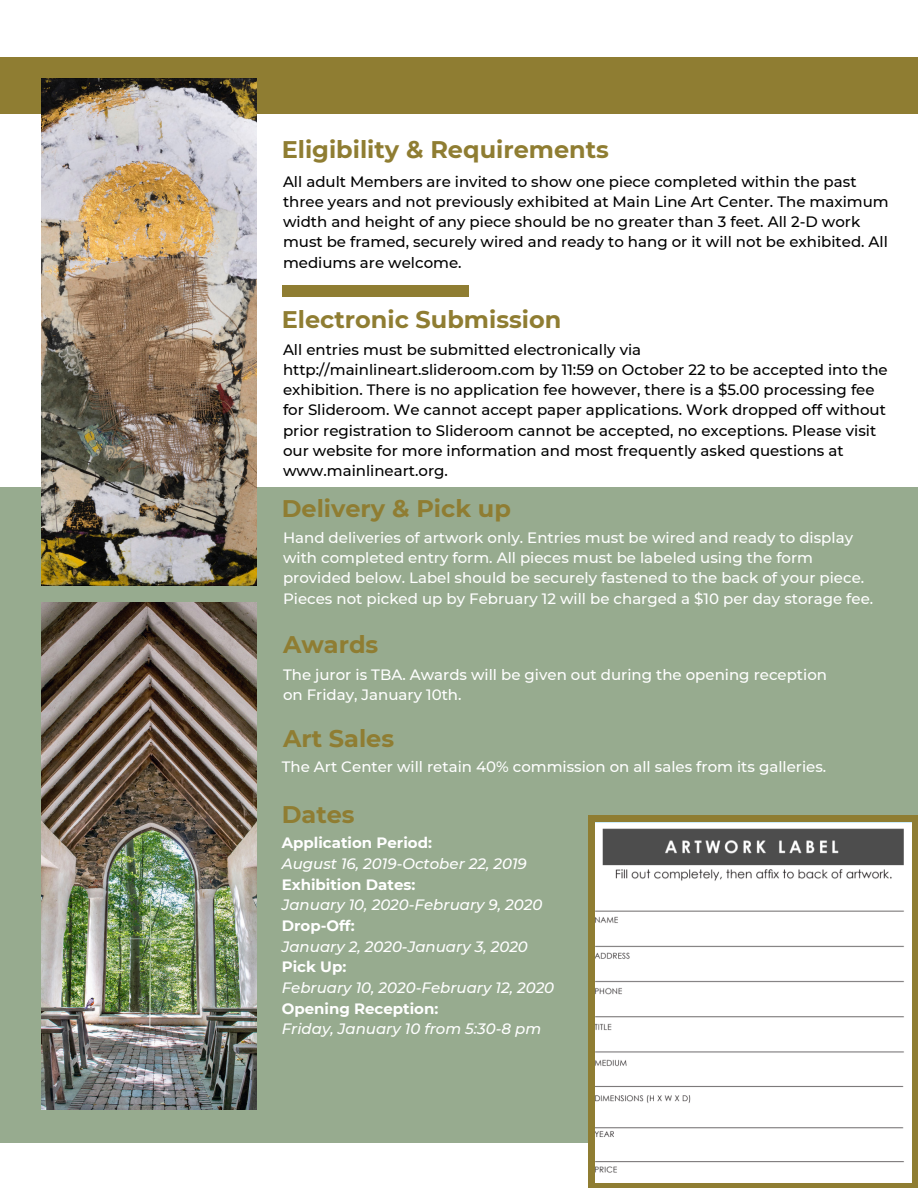
<style>
.page{position:relative;width:918px;height:1188px;background:#fff}
.page>*{position:absolute;margin:0;border:0;box-sizing:border-box;transform-origin:0 0}
.t1{font:700 24px "Montserrat";color:#8f7d32}
.t2{font:500 15px/20.2px "Montserrat";color:#000}
.t3{font:500 15px/20.2px "Montserrat";color:#fff}
.t4{font:italic 500 15px "Montserrat";color:#fff}
.t5{font:700 15px "Montserrat";color:#fff}
</style>
<div class="page">
<div style="left:0;top:487px;width:918px;height:656px;background:#97ab8f"></div>
<div style="left:588px;top:815px;width:330px;height:373px;background:#8f7d32"></div>
<div style="left:282px;top:285px;width:186px;height:11px;background:#8f7d32"></div>
<div style="left:0;top:57px;width:918px;height:56px;background:#8f7d32"></div>
<img style="left:41px;top:78px;width:215px;height:508px">
<img style="left:41px;top:602px;width:215px;height:508px">
<img style="left:595px;top:822px;width:316px;height:360px">
<h1 class="t1" style="left:282px;top:135px;width:329px">Eligibility &amp; Requirements</h1>
<p class="t2" style="left:283px;top:171px;width:607px">All adult Members are invited to show one piece completed within the past three years and not previously exhibited at Main Line Art Center. The maximum width and height of any piece should be no greater than 3 feet. All 2-D work must be framed, securely wired and ready to hang or it will not be exhibited. All mediums are welcome.</p>
<h1 class="t1" style="left:282px;top:304px;width:281px">Electronic Submission</h1>
<p class="t2" style="left:283px;top:339px;width:606px">All entries must be submitted electronically via http://mainlineart.slideroom.com by 11:59 on October 22 to be accepted into the exhibition. There is no application fee however, there is a $5.00 processing fee for Slideroom. We cannot accept paper applications. Work dropped off without prior registration to Slideroom cannot be accepted, no exceptions. Please visit our website for more information and most frequently asked questions at www.mainlineart.org.</p>
<h1 class="t1" style="left:282px;top:494px;width:231px">Delivery &amp; Pick up</h1>
<p class="t3" style="left:283px;top:527px;width:592px">Hand deliveries of artwork only. Entries must be wired and ready to display with completed entry form. All pieces must be labeled using the form provided below. Label should be securely fastened to the back of your piece.<br>Pieces not picked up by February 12 will be charged a $10 per day storage fee.</p>
<h1 class="t1" style="left:283px;top:629px;width:97px">Awards</h1>
<p class="t3" style="left:283px;top:664px;width:546px">The juror is TBA. Awards will be given out during the opening reception on Friday, January 10th.</p>
<h1 class="t1" style="left:283px;top:724px;width:113px">Art Sales</h1>
<p class="t3" style="left:282px;top:757px;width:546px">The Art Center will retain 40% commission on all sales from its galleries.</p>
<h1 class="t1" style="left:282px;top:800px;width:74px">Dates</h1>
<p class="t5" style="left:282px;top:834px;width:152px">Application Period:</p>
<p class="t4" style="left:282px;top:855px;width:247px">August 16, 2019-October 22, 2019</p>
<p class="t5" style="left:282px;top:875px;width:135px">Exhibition Dates:</p>
<p class="t4" style="left:282px;top:896px;width:262px">January 10, 2020-February 9, 2020</p>
<p class="t5" style="left:282px;top:917px;width:74px">Drop-Off:</p>
<p class="t4" style="left:282px;top:937px;width:248px">January 2, 2020-January 3, 2020</p>
<p class="t5" style="left:282px;top:958px;width:66px">Pick Up:</p>
<p class="t4" style="left:282px;top:979px;width:274px">February 10, 2020-February 12, 2020</p>
<p class="t5" style="left:282px;top:999px;width:158px">Opening Reception:</p>
<p class="t4" style="left:282px;top:1020px;width:261px">Friday, January 10 from 5:30-8 pm</p>
</div>
